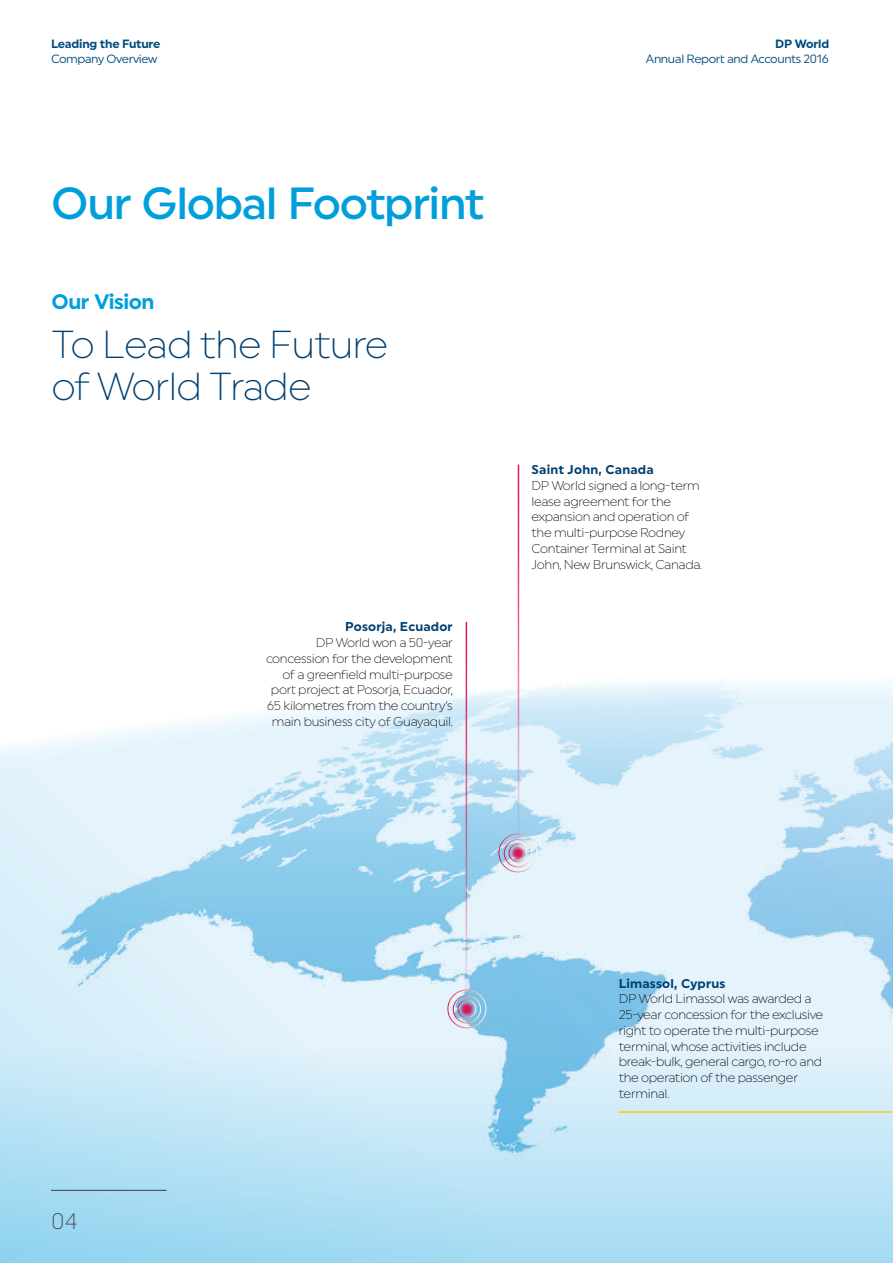
<style>
.page{position:relative;width:893px;height:1263px;background:#fff}
.page>*{position:absolute;margin:0;border:0;box-sizing:border-box;transform-origin:0 0}
.t1{font:500 45px "Uniform";letter-spacing:-.03em;color:#009fdb}
.t2{font:300 39px/42px "Uniform";letter-spacing:-.025em;color:#004071}
.t3{font:300 22.5px "Uniform";color:#414042}
.t4{font:700 21px "Uniform";letter-spacing:-.025em;color:#009fdb}
.t5{font:300 12.75px/15.8px "Uniform";letter-spacing:-.025em;color:#000}
.t6{font:700 12.75px "Uniform";letter-spacing:.015em;color:#004071}
.t7{font:12px "Uniform";letter-spacing:-.03em;color:#004c7c}
.t8{font:700 12px "Uniform";letter-spacing:-.015em;color:#004c7c}
</style>
<div class="page">
<img style="left:465px;top:677px;width:428px;height:370px">
<div style="left:0;top:1047px;width:893px;height:216px;background:linear-gradient(to bottom,#e1f2fb,#a5dcf3)"></div>
<svg style="left:0;top:686px;width:576px;height:577px"></svg>
<hr style="left:51px;top:1190px;width:116px;height:1px;background:#414042">
<img style="left:440px;top:985px;width:54px;height:52px">
<div style="left:453px;top:995px;width:28px;height:28px;border:1px solid #fff;border-radius:50%"></div>
<div style="left:448px;top:990px;width:38px;height:38px;border:1px solid #fff;border-radius:50%"></div>
<div style="left:457px;top:999px;width:19px;height:19px;border:1px solid #fff;border-radius:50%"></div>
<img style="left:491px;top:829px;width:54px;height:53px">
<div style="left:504px;top:839px;width:28px;height:28px;border:1px solid #fff;border-radius:50%"></div>
<div style="left:499px;top:834px;width:38px;height:38px;border:1px solid #fff;border-radius:50%"></div>
<div style="left:509px;top:843px;width:18px;height:19px;border:1px solid #fff;border-radius:50%"></div>
<hr style="left:518px;top:465px;width:1px;height:385px;background:#dc1351">
<hr style="left:466px;top:622px;width:1px;height:386px;background:#dc1351">
<hr style="left:618px;top:1111px;width:275px;height:2px;background:#ffcb05">
<p class="t8" style="left:51px;top:36px;width:111px">Leading the Future</p>
<p class="t7" style="left:51px;top:51px;width:108px">Company Overview</p>
<h1 class="t1" style="left:51px;top:176px;width:435px">Our Global Footprint</h1>
<h3 class="t4" style="left:52px;top:289px;width:104px">Our Vision</h3>
<h2 class="t2" style="left:52px;top:323px;width:338px">To Lead the Future of World Trade</h2>
<p class="t6" style="left:345px;top:619px;width:109px">Posorja, Ecuador</p>
<p class="t5" style="left:266px;top:635px;width:188px;text-align:right">DP World won a 50-year concession for the development of a greenfield multi-purpose port project at Posorja, Ecuador,<br>65 kilometres from the country’s main business city of Guayaquil.</p>
<p class="t8" style="left:775px;top:36px;width:56px">DP World</p>
<p class="t7" style="left:646px;top:51px;width:185px">Annual Report and Accounts 2016</p>
<p class="t6" style="left:532px;top:462px;width:124px">Saint John, Canada</p>
<p class="t5" style="left:532px;top:477px;width:172px">DP World signed a long-term lease agreement for the expansion and operation of the multi-purpose Rodney<br>Container Terminal at Saint<br>John, New Brunswick, Canada.</p>
<h3 class="t3" style="left:51px;top:1208px;width:28px">04</h3>
<p class="t6" style="left:619px;top:975px;width:108px">Limassol, Cyprus</p>
<p class="t5" style="left:619px;top:991px;width:206px">DP World Limassol was awarded a<br>25-year concession for the exclusive right to operate the multi-purpose terminal, whose activities include break-bulk, general cargo, ro-ro and the operation of the passenger terminal.</p>
</div>
